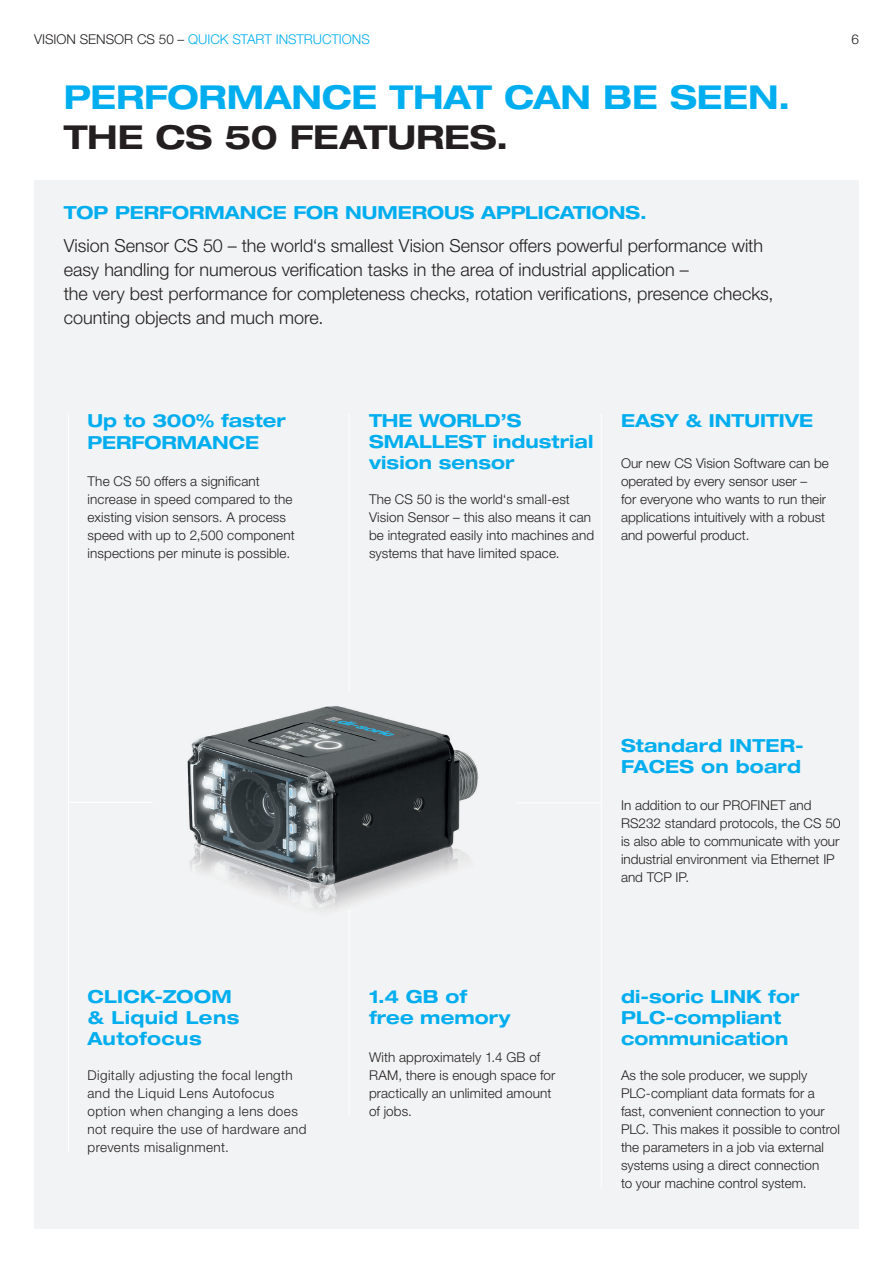
<style>
.page{position:relative;width:893px;height:1263px;background:#fff}
.page>*{position:absolute;margin:0;border:0;box-sizing:border-box;transform-origin:0 0}
.t1{font:700 expanded 33px "Helvetica Neue LTW1 G";color:#00aeef}
.t2{font:700 expanded 33px "Helvetica Neue LTW1 G";letter-spacing:-.005em;color:#231f20}
.t3{font:300 18px/24px "Helvetica Neue LTW1 G";color:#231f20}
.t4{font:700 expanded 18px/21px "Helvetica Neue LTW1 G";color:#00aeef}
.t5{font:700 expanded 18px/21px "Helvetica Neue LTW1 G";letter-spacing:.02em;color:#00aeef}
.t6{font:300 13.5px/18px "Helvetica Neue LTW1 G";letter-spacing:.005em;color:#231f20}
.t7{font:300 13.5px/18px "Helvetica Neue LTW1 G";letter-spacing:.03em;color:#231f20}
.t8{font:300 13.5px "Helvetica Neue LTW1 G";color:#00aeef}
.s1{color:#231f20}
</style>
<div class="page">
<div style="left:34px;top:181px;width:825px;height:1048px;background:#f2f3f4"></div>
<img style="left:187px;top:706px;width:292px;height:205px">
<hr style="left:68px;top:414px;width:1px;height:738px;background:#fff">
<hr style="left:601px;top:414px;width:1px;height:774px;background:#fff">
<hr style="left:349px;top:414px;width:1px;height:278px;background:#fff">
<hr style="left:68px;top:802px;width:85px;height:1px;background:#fff">
<hr style="left:516px;top:802px;width:85px;height:1px;background:#fff">
<hr style="left:349px;top:910px;width:1px;height:206px;background:#fff">
<p class="t8" style="left:34px;top:31px;width:337px"><span class="s1">VISION SENSOR CS 50 –</span> QUICK START INSTRUCTIONS</p>
<p class="t6" style="left:851px;top:30px;width:9px">6</p>
<h1 class="t1" style="left:64px;top:75px;width:728px">PERFORMANCE THAT CAN BE SEEN.</h1>
<h1 class="t2" style="left:64px;top:116px;width:446px">THE CS 50 FEATURES.</h1>
<h2 class="t4" style="left:64px;top:201px;width:584px">TOP PERFORMANCE FOR NUMEROUS APPLICATIONS.</h2>
<p class="t3" style="left:64px;top:233px;width:711px">Vision Sensor CS 50 – the world‘s smallest Vision Sensor offers powerful performance with easy handling for numerous verification tasks in the area of industrial application –<br>the very best performance for completeness checks, rotation verifications, presence checks, counting objects and much more.</p>
<h2 class="t4" style="left:88px;top:408px;width:200px;line-height:22.5px">Up to 300% faster<br>PERFORMANCE</h2>
<p class="t6" style="left:88px;top:472px;width:209px">The CS 50 offers a significant increase in speed compared to the existing vision sensors. A process speed with up to 2,500 component inspections per minute is possible.</p>
<h2 class="t4" style="left:369px;top:409px;width:226px">THE WORLD’S<br>SMALLEST industrial vision sensor</h2>
<p class="t6" style="left:369px;top:490px;width:227px">The CS 50 is the world‘s small-est Vision Sensor – this also means it can be integrated easily into machines and systems that have limited space.</p>
<h2 class="t4" style="left:621px;top:409px;width:194px">EASY &amp; INTUITIVE</h2>
<p class="t6" style="left:621px;top:454px;width:209px">Our new CS Vision Software can be operated by every sensor user –<br>for everyone who wants to run their applications intuitively with a robust and powerful product.</p>
<h2 class="t5" style="left:88px;top:985px;width:153px">CLICK-ZOOM &amp; Liquid Lens<br>Autofocus</h2>
<p class="t7" style="left:88px;top:1066px;width:220px">Digitally adjusting the focal length and the Liquid Lens Autofocus option when changing a lens does not require the use of hardware and prevents misalignment.</p>
<h2 class="t4" style="left:369px;top:985px;width:143px">1.4 GB of free memory</h2>
<p class="t6" style="left:369px;top:1048px;width:188px">With approximately 1.4 GB of<br>RAM, there is enough space for practically an unlimited amount of jobs.</p>
<h2 class="t4" style="left:621px;top:734px;width:184px">Standard INTER-<br>FACES on board</h2>
<p class="t6" style="left:621px;top:796px;width:221px">In addition to our PROFINET and<br>RS232 standard protocols, the CS 50 is also able to communicate with your industrial environment via Ethernet IP and TCP IP.</p>
<h2 class="t4" style="left:621px;top:985px;width:180px">di-soric LINK for<br>PLC-compliant communication</h2>
<p class="t6" style="left:621px;top:1066px;width:220px">As the sole producer, we supply PLC-compliant data formats for a fast, convenient connection to your PLC. This makes it possible to control the parameters in a job via external systems using a direct connection<br>to your machine control system.</p>
</div>
